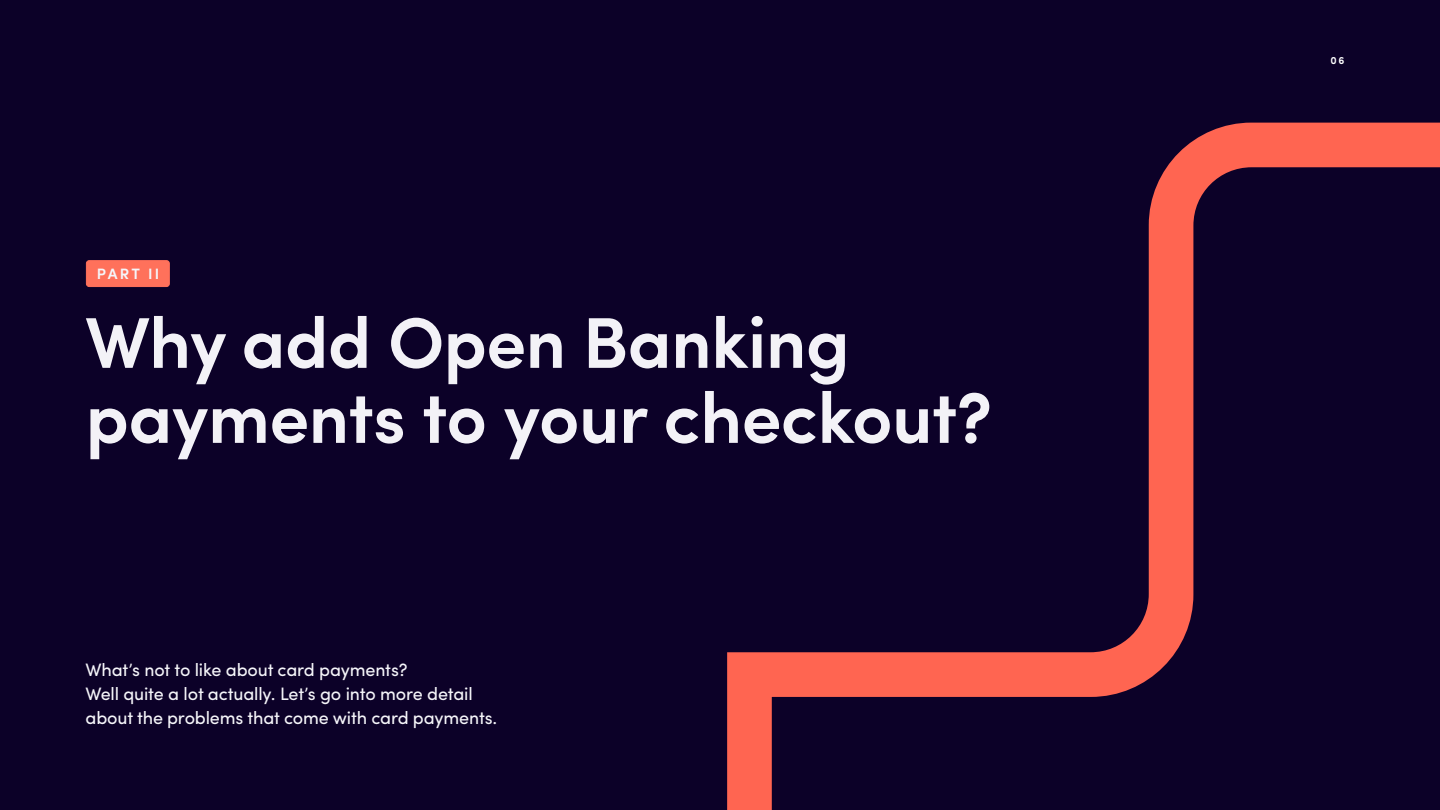
<style>
.page{position:relative;width:1440px;height:810px;background:#0c0128}
.page>*{position:absolute;margin:0;border:0;box-sizing:border-box;transform-origin:0 0}
.t1{font:600 72px/75px "Sofia Pro";letter-spacing:-.01em;color:#f3f2f7}
.t2{font:18px/24px "Sofia Pro";letter-spacing:-.01em;color:#f5f5f9}
.t3{font:600 15px "Sofia Pro";letter-spacing:.145em;color:#f5f5f9}
.t4{font:600 10.5px "Sofia Pro";color:#fff}
</style>
<div class="page">
<svg style="left:727px;top:122px;width:713px;height:688px"></svg>
<div style="left:86px;top:261px;width:83px;height:26px;background:#ff715b;border-radius:3px"></div>
<div style="left:86px;top:260px;width:84px;height:27px;border:1px solid #ff715b;border-radius:3px"></div>
<p class="t3" style="left:97px;top:263px;width:64px">PART II</p>
<h1 class="t1" style="left:86px;top:300px;width:908px">Why add Open Banking payments to your checkout?</h1>
<p class="t2" style="left:86px;top:657px;width:413px">What’s not to like about card payments?<br>Well quite a lot actually. Let’s go into more detail about the problems that come with card payments.</p>
<p class="t4" style="left:1330px;top:52px;width:15px">06</p>
</div>
